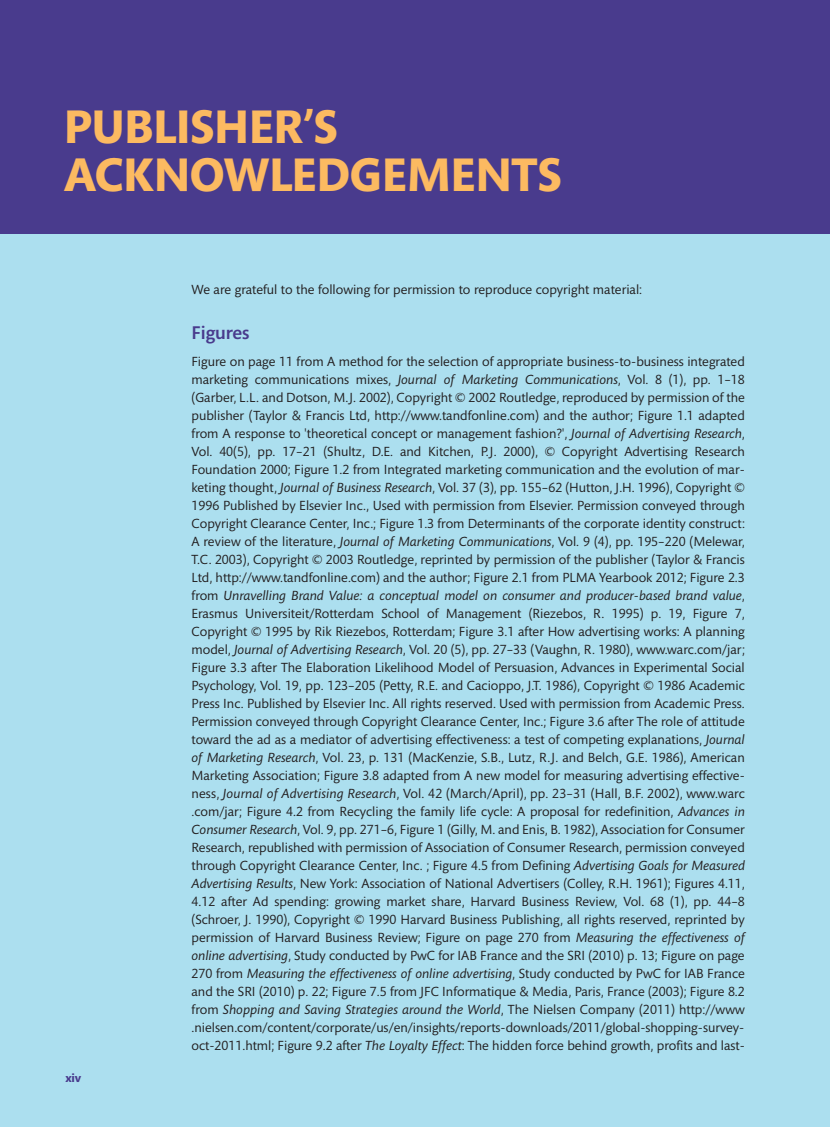
<style>
.page{position:relative;width:830px;height:1127px;background:#fff}
.page>*{position:absolute;margin:0;border:0;box-sizing:border-box;transform-origin:0 0}
.t1{font:700 48px/48px "Mundo Sans Pro";letter-spacing:-.015em;color:#fcba61}
.t2{font:500 18.75px "Mundo Sans Pro";color:#493b8d}
.t3{font:13.5px/18px "Mundo Sans Pro";color:#231f20;text-align:justify}
.t4{font:700 12px "Mundo Sans Pro";color:#493b8d}
.s1{font-style:italic}
</style>
<div class="page">
<div style="left:0;top:0;width:829px;height:1127px;background:#acdfef"></div>
<div style="left:0;top:0;width:829px;height:234px;background:#493b8d"></div>
<p class="t1" style="left:64px;top:103px;width:499px">PUBLISHER’S<br>ACKNOWLEDGEMENTS</p>
<p class="t4" style="left:65px;top:1071px;width:18px">XIV</p>
<p class="t3" style="left:191px;top:281px;width:452px">We are grateful to the following for permission to reproduce copyright material:</p>
<p class="t2" style="left:191px;top:322px;width:59px">Figures</p>
<p class="t3" style="left:191px;top:353px;width:554px">Figure on page 11 from A method for the selection of appropriate business-to-business integrated marketing communications mixes, <span class="s1">Journal of Marketing Communications</span>, Vol. 8 (1), pp. 1–18 (Garber, L.L. and Dotson, M.J. 2002), Copyright © 2002 Routledge, reproduced by permission of the publisher (Taylor &amp; Francis Ltd, http://www.tandfonline.com) and the author; Figure 1.1 adapted from A response to 'theoretical concept or management fashion?', <span class="s1">Journal of Advertising Research</span>, Vol. 40(5), pp. 17–21 (Shultz, D.E. and Kitchen, P.J. 2000), © Copyright Advertising Research Foundation 2000; Figure 1.2 from I ntegrated marketing communication and the evolution of mar&shy;keting thought, <span class="s1">Journal of Business Research</span>, Vol. 37 (3), pp. 155–62 (Hutton, J.H. 1996), Copyright © 1996 Published by Elsevier I nc., Used with permission from Elsevier. Permission conveyed through Copyright Clearance Center, I nc.; Figure 1.3 from Determinants of the corporate identity construct:<br>A review of the literature, <span class="s1">Journal of Marketing Communications</span>, Vol. 9 (4), pp. 195–220 (Melewar, T.C. 2003), Copyright © 2003 Routledge, reprinted by permission of the publisher (Taylor &amp; Francis Ltd, http://www.tandfonline.com) and the author; Figure 2.1 from PLMA Yearbook 2012; Figure 2.3 from <span class="s1">Unravelling Brand Value: a conceptual model on consumer and producer-based brand value</span>, Erasmus U niversiteit/Rotterdam School of Management (Riezebos, R. 1995) p. 19, Figure 7, Copyright © 1995 by Rik Riezebos, Rotterdam; Figure 3.1 after How advertising works: A planning model, <span class="s1">Journal of Advertising Research</span>, Vol. 20 (5), pp. 27–33 (Vaughn, R . 1980), www.warc.com/jar; Figure 3.3 after The Elaboration Likelihood Model of Persuasion, Advances in Experimental Social Psychology, Vol. 19, pp. 123–205 (Petty, R.E. and Cacioppo, J.T. 1986), Copyright © 1986 Academic Press I nc. Published by Elsevier I nc. All rights reserved. Used with permission from Academic Press.<br>Permission conveyed through Copyright Clearance Center, I nc.; Figure 3.6 after The role of attitude toward the ad as a mediator of advertising effectiveness: a test of competing explanations, <span class="s1">Journal of Marketing Research</span>, Vol. 23, p. 131 (MacKenzie, S.B., Lutz, R.J. and Belch, G.E. 1986), American Marketing Association; Figure 3.8 adapted from A new model for measuring advertising effective&shy;ness, <span class="s1">Journal of Advertising Research</span>, Vol. 42 (March/April), pp. 23–31 (Hall, B.F. 2002), www.warc .com/jar; Figure 4.2 from Recycling the family life cycle: A proposal for redefinition, <span class="s1">Advances in Consumer Research</span>, Vol. 9, pp. 271–6, Figure 1 (Gilly, M. and Enis, B. 1982), Association for Consumer Research, republished with permission of Association of Consumer Research, permission conveyed through Copyright Clearance Center, I nc. ; Figure 4.5 from Defining <span class="s1">Advertising Goals for Measured Advertising Results</span>, N ew York: Association of N ational Advertisers (Colley, R.H. 1961); Figures 4.11, 4.12 after Ad spending: growing market share, Harvard Business Review, Vol. 68 (1), pp. 44–8 (Schroer, J. 1990), Copyright © 1990 Harvard Business Publishing, all rights reserved, reprinted by permission of Harvard Business Review; Figure on page 270 from <span class="s1">Measuring the effectiveness of online advertising</span>, Study conducted by PwC for IAB France and the SRI (2010) p. 13; Figure on page 270 from <span class="s1">Measuring the effectiveness of online advertising</span>, Study conducted by PwC for I AB France and the SRI (2010) p. 22; Figure 7.5 from JFC I nformatique &amp; Media, Paris, France (2003); Figure 8.2 from <span class="s1">Shopping and Saving Strategies around the World</span>, The N ielsen Company (2011) http://www .nielsen.com/content/corporate/us/en/insights/reports-downloads/2011/global-shopping-survey&shy;oct-2011.html; Figure 9.2 after <span class="s1">The Loyalty Effect</span>: The hidden force behind growth, profits and last-</p>
</div>
